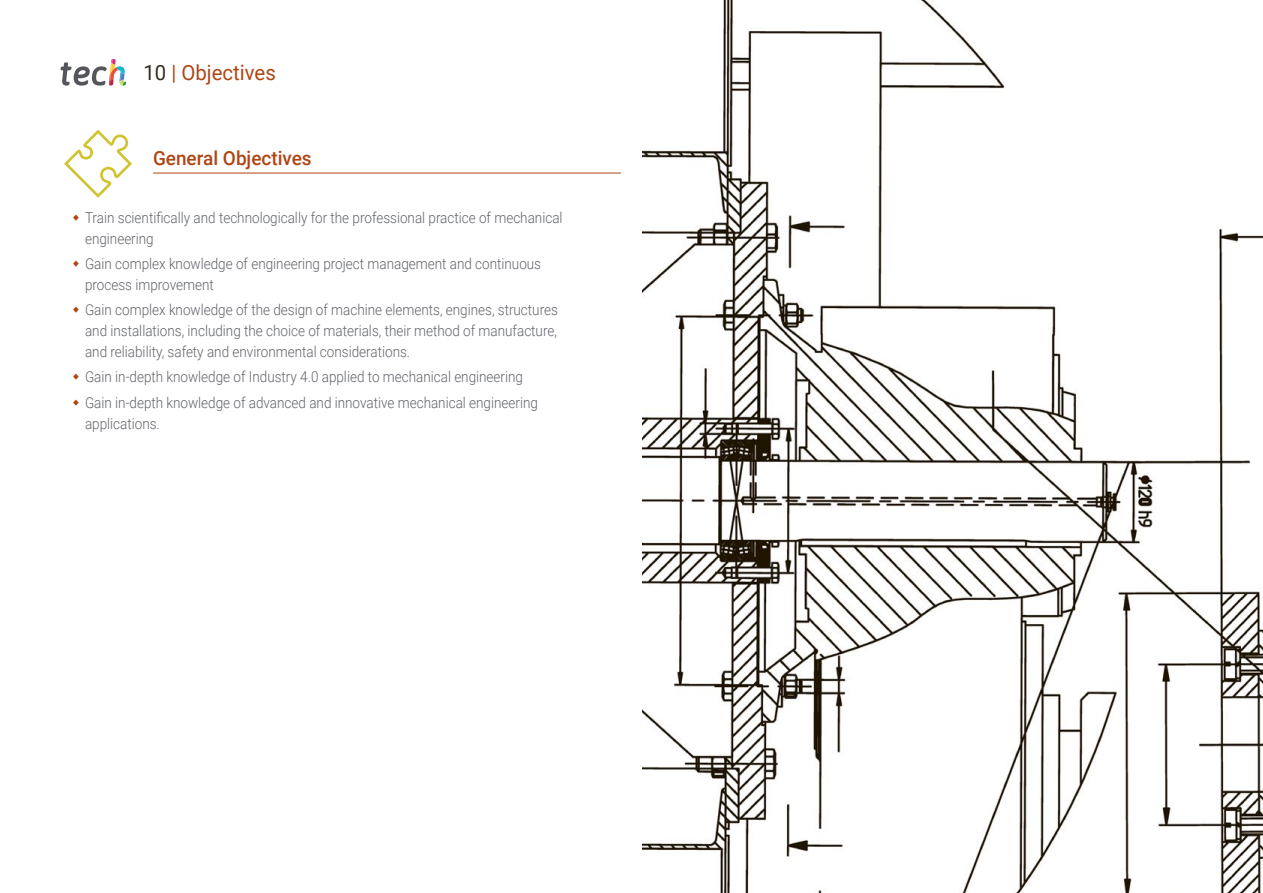
<style>
.page{position:relative;width:1263px;height:893px;background:#fff}
.page>*{position:absolute;margin:0;border:0;box-sizing:border-box;transform-origin:0 0}
.t1{font:21px "Roboto";color:#ae4615}
.t2{font:500 19.5px "Roboto";color:#ae4615}
.t3{font:300 15px/21px "Roboto";color:#61646a;scale:.9 1}
.s1{color:#312e20}
</style>
<div class="page">
<svg style="left:64px;top:130px;width:68px;height:68px"></svg>
<svg style="left:61px;top:59px;width:65px;height:27px"></svg>
<hr style="left:153px;top:173px;width:468px;height:1px;background:#ae4615">
<img style="left:642px;top:0;width:621px;height:893px">
<h1 class="t1" style="left:144px;top:57px;width:134px"><span class="s1">10</span> | Objectives</h1>
<h2 class="t2" style="left:153px;top:144px;width:160px">General Objectives</h2>
<p class="t3" style="left:85px;top:206px;width:532px">Train scientifically and technologically for the professional practice of mechanical engineering</p>
<p class="t3" style="left:85px;top:253px;width:508px">Gain complex knowledge of engineering project management and continuous process improvement</p>
<p class="t3" style="left:85px;top:299px;width:527px;text-align:justify">Gain complex knowledge of the design of machine elements, engines, structures and installations, including the choice of materials, their method of manufacture, and reliability, safety and environmental considerations.</p>
<p class="t3" style="left:85px;top:364px;width:505px;line-height:25.2px">Gain in-depth knowledge of Industry 4.0 applied to mechanical engineering<br>Gain in-depth knowledge of advanced and innovative mechanical engineering</p>
<p class="t3" style="left:85px;top:412px;width:85px">applications.</p>
</div>
